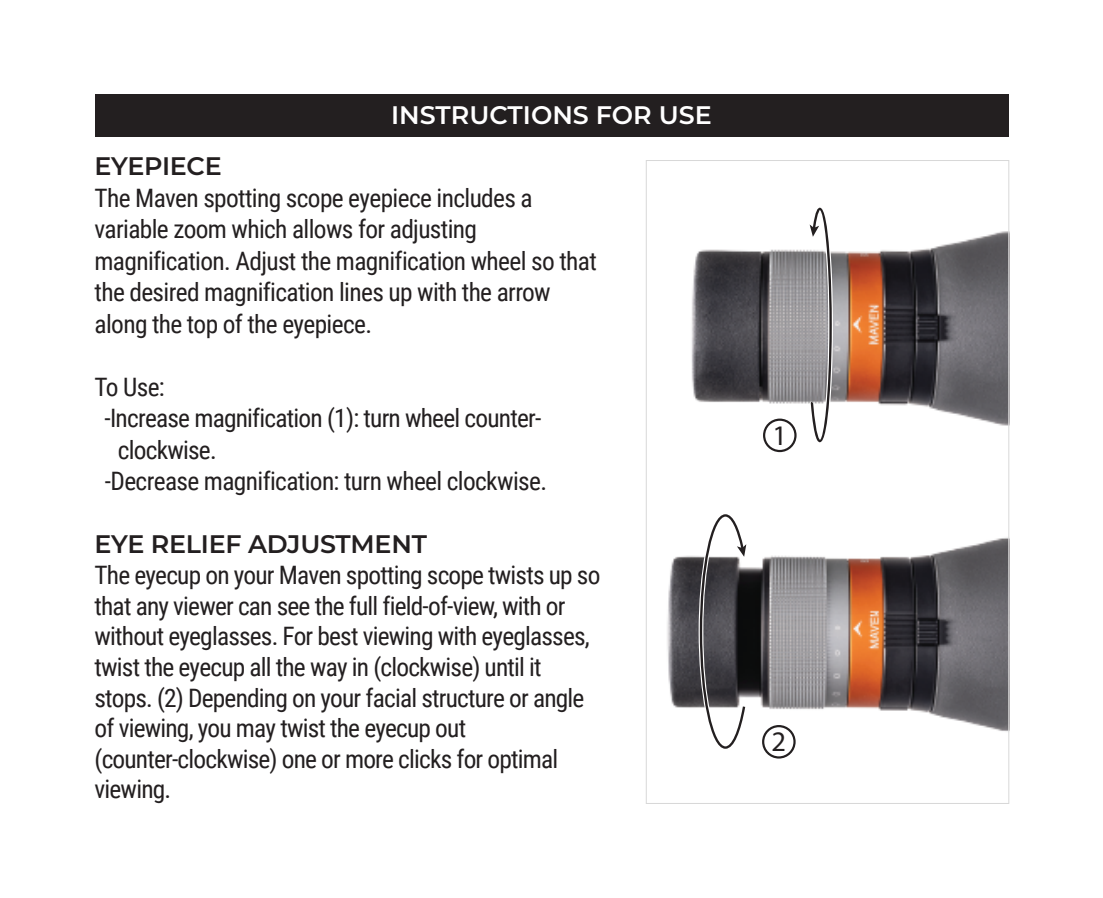
<style>
.page{position:relative;width:1103px;height:898px;background:#fff}
.page>*{position:absolute;margin:0;border:0;box-sizing:border-box;transform-origin:0 0}
.t1{font:28.35px "Myriad Pro";color:#231f20}
.t2{font:25.2px/30.8px "Roboto Condensed";letter-spacing:-.03em;color:#231f20}
.t3{font:600 25.2px "Montserrat";letter-spacing:-.01em;color:#231f20}
.t4{font:600 25.2px "Montserrat";color:#fff}
</style>
<div class="page">
<div style="left:94px;top:94px;width:914px;height:43px;background:#231f20"></div>
<img style="left:691px;top:231px;width:316px;height:217px">
<img style="left:667px;top:537px;width:340px;height:218px">
<div style="left:764px;top:420px;width:31px;height:31px;background:#fff;border-radius:50%"></div>
<div style="left:763px;top:418px;width:33px;height:34px;border:2px solid #231f20;border-radius:50%"></div>
<div style="left:763px;top:726px;width:31px;height:31px;background:#fff;border-radius:50%"></div>
<div style="left:762px;top:725px;width:33px;height:33px;border:2px solid #231f20;border-radius:50%"></div>
<svg style="left:697px;top:514px;width:53px;height:237px"></svg>
<svg style="left:807px;top:207px;width:26px;height:236px"></svg>
<p class="t4" style="left:391px;top:98px;width:322px">INSTRUCTIONS FOR USE</p>
<p class="t3" style="left:94px;top:148px;width:129px">EYEPIECE</p>
<p class="t2" style="left:94px;top:181px;width:504px">The Maven spotting scope eyepiece includes a variable zoom which allows for adjusting magnification. Adjust the magnification wheel so that the desired magnification lines up with the arrow along the top of the eyepiece.</p>
<p class="t2" style="left:94px;top:370px;width:72px">To Use:</p>
<p class="t2" style="left:105px;top:402px;width:438px">-Increase magnification (1): turn wheel counter-</p>
<p class="t2" style="left:118px;top:433px;width:100px">clockwise.</p>
<p class="t2" style="left:105px;top:465px;width:443px">-Decrease magnification: turn wheel clockwise.</p>
<p class="t3" style="left:94px;top:526px;width:334px">EYE RELIEF ADJUSTMENT</p>
<p class="t2" style="left:94px;top:559px;width:507px">The eyecup on your Maven spotting scope twists up so that any viewer can see the full field-of-view, with or without eyeglasses. For best viewing with eyeglasses, twist the eyecup all the way in (clockwise) until it stops. (2) Depending on your facial structure or angle of viewing, you may twist the eyecup out (counter-clockwise) one or more clicks for optimal viewing.</p>
<p class="t1" style="left:772px;top:418px;width:16px">1</p>
<p class="t1" style="left:771px;top:724px;width:16px">2</p>
</div>
